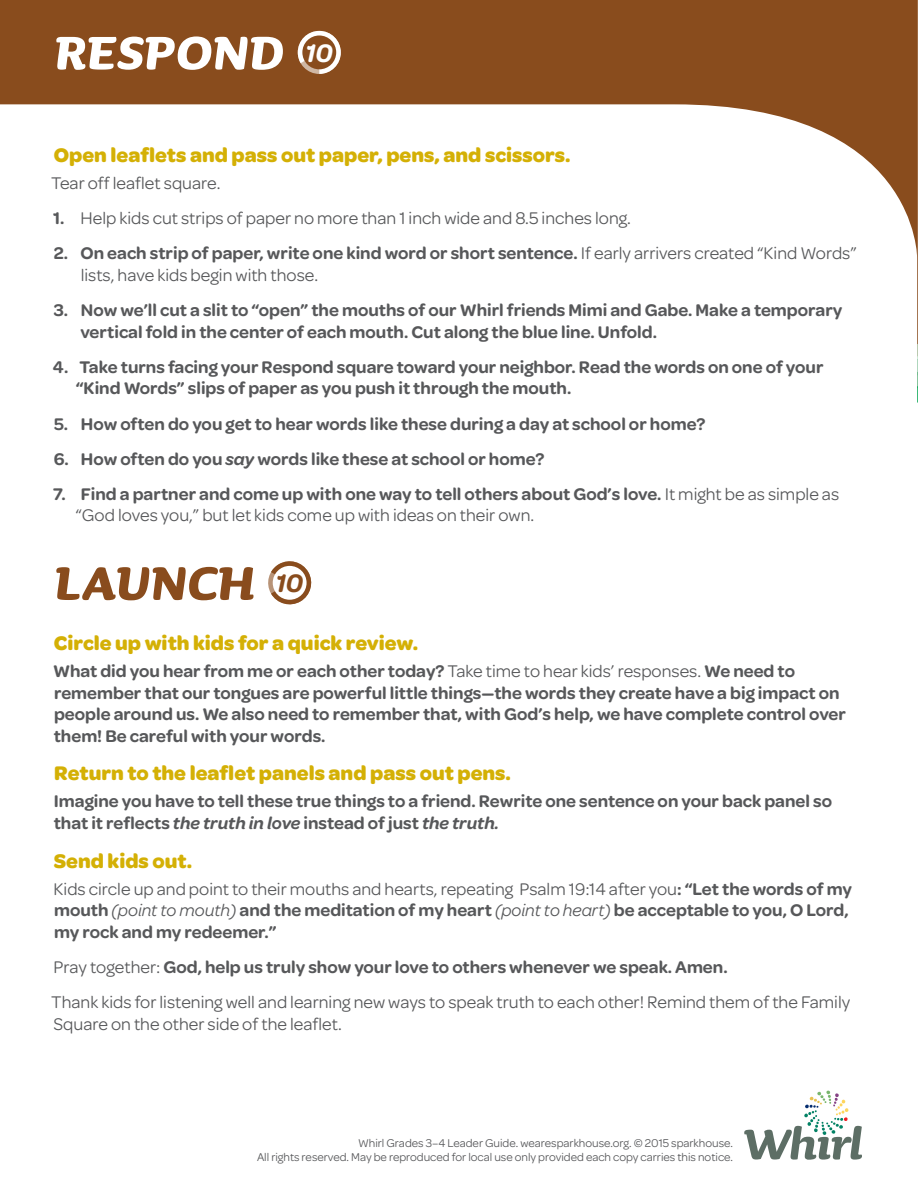
<style>
.page{position:relative;width:918px;height:1188px;background:#fff}
.page>*{position:absolute;margin:0;border:0;box-sizing:border-box;transform-origin:0 0}
.t1{font:italic 700 60px "Sauna";letter-spacing:.015em;color:#fff}
.t2{font:italic 700 60px "Sauna";letter-spacing:.015em;color:#894c1d}
.t3{font:italic 600 27px "Omnes";color:#fff}
.t4{font:italic 600 27px "Omnes";color:#894c1d}
.Body_head{font:700 21px "Omnes";color:#d4b005}
.Body_copy{font:600 18px/21.6px "Omnes";color:#57585a}
.Body_copy-2{font:18px/21.6px "Omnes";color:#57585a}
.Body_head-2{font:12px/14.4px "Omnes";color:#57585a;text-align:right}
.s1{font-weight:600}
.s2{font-style:italic}
.s3{font-weight:400}
.s4{font-weight:400;font-style:italic}
</style>
<div class="page">
<svg style="left:744px;top:1091px;width:118px;height:69px"></svg>
<svg style="left:0;top:0;width:917px;height:255px"></svg>
<svg style="left:298px;top:31px;width:43px;height:43px"></svg>
<div style="left:302px;top:35px;width:34px;height:34px;background:#894c1d;border-radius:50%"></div>
<svg style="left:268px;top:561px;width:44px;height:44px"></svg>
<div style="left:273px;top:566px;width:34px;height:34px;background:#fff;border-radius:50%"></div>
<svg style="left:917px;top:0;width:1px;height:403px"></svg>
<p class="t1" style="left:55px;top:15px;width:230px">RESPOND</p>
<h2 class="t3" style="left:305px;top:37px;width:29px">10</h2>
<p class="Body_head" style="left:54px;top:143px;width:518px">Open leaflets and pass out paper, pens, and scissors.</p>
<p class="Body_copy-2" style="left:51px;top:173px;width:171px">Tear off leaflet square.</p>
<p class="Body_copy-2" style="left:53px;top:208px;width:580px"><span class="s1">1.</span> Help kids cut strips of paper no more than 1 inch wide and 8.5 inches long.</p>
<p class="Body_copy-2" style="left:81px;top:243px;width:778px;text-indent:-27px"><span class="s1">2. On each strip of paper, write one kind word or short sentence.</span> If early arrivers created “Kind Words” lists, have kids begin with those.</p>
<p class="Body_copy" style="left:80px;top:299px;width:764px;text-indent:-26px">3. Now we’ll cut a slit to “open” the mouths of our Whirl friends Mimi and Gabe. Make a temporary vertical fold in the center of each mouth. Cut along the blue line. Unfold.</p>
<p class="Body_copy" style="left:76px;top:356px;width:749px;text-indent:-23px">4. Take turns facing your Respond square toward your neighbor. Read the words on one of your “Kind Words” slips of paper as you push it through the mouth.</p>
<p class="Body_copy" style="left:54px;top:413px;width:653px">5. How often do you get to hear words like these during a day at school or home?</p>
<p class="Body_copy" style="left:54px;top:448px;width:492px">6. How often do you <span class="s2">say</span> words like these at school or home?</p>
<p class="Body_copy-2" style="left:76px;top:483px;width:765px;text-indent:-23px"><span class="s1">7. Find a partner and come up with one way to tell others about God’s love.</span> It might be as simple as “God loves you,” but let kids come up with ideas on their own.</p>
<p class="t2" style="left:55px;top:545px;width:201px">LAUNCH</p>
<h2 class="t4" style="left:275px;top:568px;width:29px">10</h2>
<p class="Body_head" style="left:54px;top:631px;width:366px">Circle up with kids for a quick review.</p>
<p class="Body_copy" style="left:53px;top:660px;width:794px">What did you hear from me or each other today? <span class="s3">Take time to hear kids’ responses.</span> We need to remember that our tongues are powerful little things—the words they create have a big impact on people around us. We also need to remember that, with God’s help, we have complete control over them! Be careful with your words.</p>
<p class="Body_head" style="left:54px;top:761px;width:458px">Return to the leaflet panels and pass out pens.</p>
<p class="Body_copy" style="left:54px;top:791px;width:780px">Imagine you have to tell these true things to a friend. Rewrite one sentence on your back panel so that it reflects <span class="s2">the truth in love</span> instead of just <span class="s2">the truth.</span></p>
<p class="Body_head" style="left:54px;top:849px;width:140px">Send kids out.</p>
<p class="Body_copy" style="left:54px;top:878px;width:800px"><span class="s3">Kids circle up and point to their mouths and hearts, repeating Psalm 19:14 after you</span>: “Let the words of my mouth <span class="s4">(point to mouth)</span> and the meditation of my heart <span class="s4">(point to heart)</span> be acceptable to you, O Lord, my rock and my redeemer.”</p>
<p class="Body_copy" style="left:54px;top:956px;width:676px"><span class="s3">Pray together:</span> God, help us truly show your love to others whenever we speak. Amen.</p>
<p class="Body_copy-2" style="left:51px;top:991px;width:801px">Thank kids for listening well and learning new ways to speak truth to each other! Remind them of the Family<br>Square on the other side of the leaflet.</p>
<p class="Body_head-2" style="left:257px;top:1135px;width:478px">Whirl Grades 3–4 Leader Guide. wearesparkhouse.org. © 2015 sparkhouse.<br>All rights reserved. May be reproduced for local use only provided each copy carries this notice.</p>
</div>
